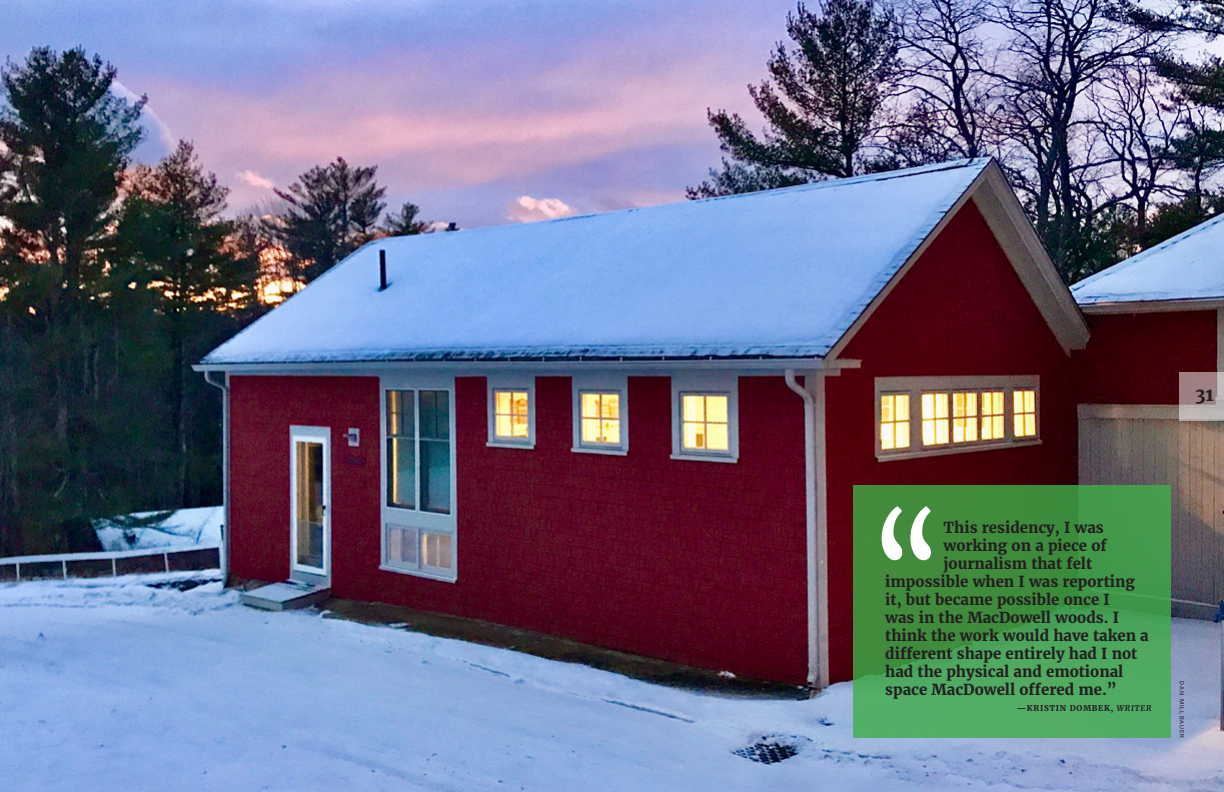
<style>
.page{position:relative;width:1224px;height:792px;background:#fff}
.page>*{position:absolute;margin:0;border:0;box-sizing:border-box;transform-origin:0 0}
.t1{font:131.8px "Merriweather";color:#fff}
.t2{font:700 18px "Merriweather";color:#231f20}
.t3{font:700 15px "Merriweather";color:#231f20}
.t4{font:700 8px "Merriweather";letter-spacing:.08em;color:#231f20}
.PhotoCredit{font:6px "Roboto";letter-spacing:.155em;color:#231f20}
.s1{font-style:italic}
</style>
<div class="page">
<img style="left:0;top:0;width:1224px;height:792px">
<svg style="left:1179px;top:372px;width:45px;height:48px;background:#aa9697"></svg>
<svg style="left:853px;top:485px;width:317px;height:253px;background:#46994d"></svg>
<p class="t2" style="left:1196px;top:382px;width:20px">31</p>
<p class="t1" style="left:867px;top:488px;width:80px">‘‘</p>
<p class="t3" style="left:944px;top:517px;width:162px">This residency, I was</p>
<p class="t3" style="left:944px;top:535px;width:165px">working on a piece of</p>
<p class="t3" style="left:944px;top:553px;width:150px">journalism that felt</p>
<p class="t3" style="left:885px;top:571px;width:251px">impossible when I was reporting</p>
<p class="t3" style="left:885px;top:589px;width:226px">it, but became possible once I</p>
<p class="t3" style="left:885px;top:607px;width:235px">was in the MacDowell woods. I</p>
<p class="t3" style="left:885px;top:625px;width:265px">think the work would have taken a</p>
<p class="t3" style="left:885px;top:643px;width:254px">different shape entirely had I not</p>
<p class="t3" style="left:885px;top:661px;width:240px">had the physical and emotional</p>
<p class="t3" style="left:885px;top:679px;width:233px">space MacDowell offered me.”</p>
<p class="t4" style="left:1017px;top:702px;width:137px">—KRISTIN DOMBEK, <span class="s1">WRITER</span></p>
<p class="PhotoCredit" style="left:1186px;top:681px;width:58px;rotate:90deg">DAN MILLBAUER</p>
</div>
